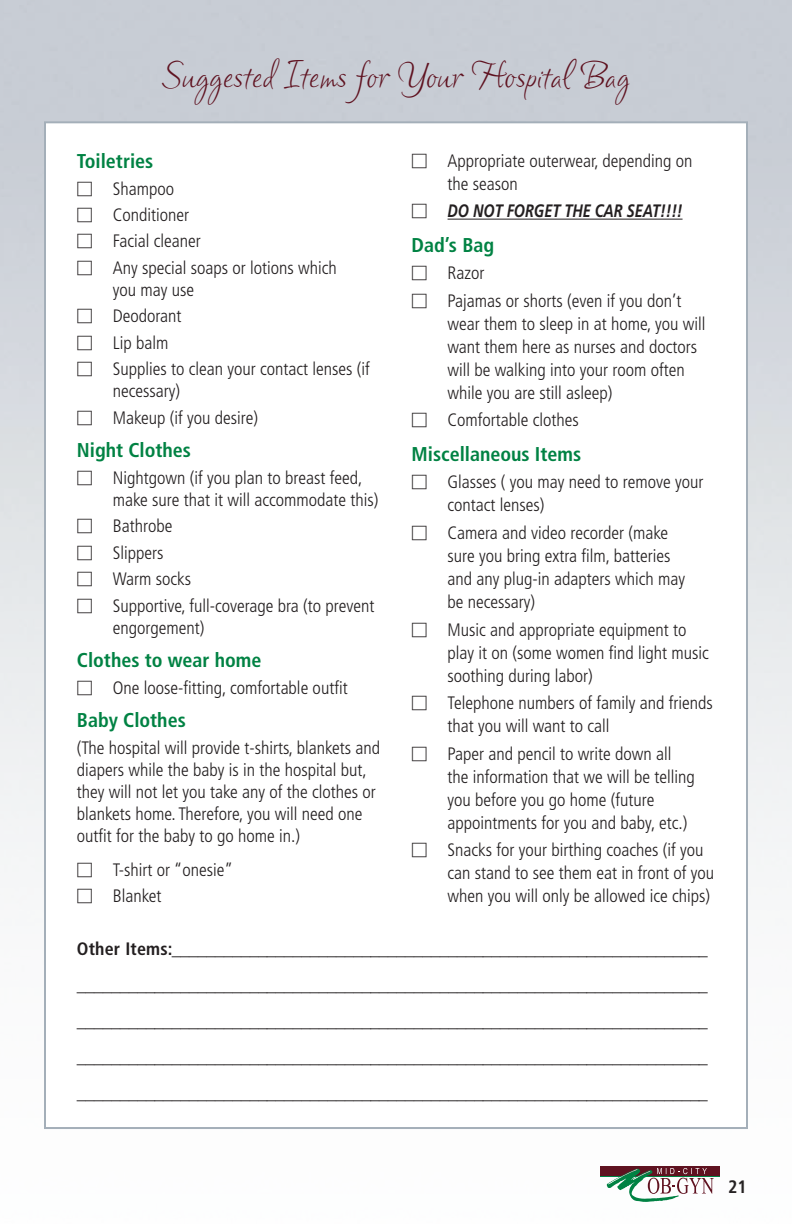
<style>
.page{position:relative;width:792px;height:1224px;background:#fff}
.page>*{position:absolute;margin:0;border:0;box-sizing:border-box;transform-origin:0 0}
.t1{font:36px "Clarissa";color:#5f1220}
.t2{font:700 condensed 20px "Frutiger LT Std";color:#008243}
.t3{font:300 condensed 18px/23px "Frutiger LT Std";color:#231f20}
.t4{font:700 condensed 18px/36px "Frutiger LT Std";letter-spacing:.01em;color:#231f20;text-align:justify}
.t5{font:italic 700 18px "Frutiger LT Std";color:#231f20;scale:.8 1}
.s1{font-family:"Commercial Pi BT";font-weight:400;font-stretch:normal}
.s2{font-family:"Commercial Pi BT";font-weight:400;font-style:normal}
</style>
<div class="page">
<img style="left:0;top:0;width:792px;height:1186px">
<hr style="left:601px;top:1176px;width:119px;height:1px;background:#008243">
<div style="left:601px;top:1167px;width:119px;height:9px;background:#5f1220"></div>
<svg style="left:607px;top:1168px;width:107px;height:34px"></svg>
<div style="left:44px;top:121px;width:704px;height:1008px;background:#fff;border:2px solid #a4afb9"></div>
<hr style="left:448px;top:219px;width:235px;height:1px;background:#231f20">
<h1 class="t1" style="left:162px;top:54px;width:469px">Suggested Items for Your Hospital Bag</h1>
<p class="t2" style="left:77px;top:149px;width:78px">Toiletries</p>
<p class="t3" style="left:77px;top:175px;width:262px;line-height:26.4px"><span class="s1">9</span> Shampoo<br><span class="s1">9</span> Conditioner<br><span class="s1">9</span> Facial cleaner<br><span class="s1">9</span> Any special soaps or lotions which</p>
<p class="t3" style="left:77px;top:277px;width:294px;line-height:26.4px;text-indent:36px">you may use<br><span class="s1">9</span> Deodorant<br><span class="s1">9</span> Lip balm<br><span class="s1">9</span> Supplies to clean your contact lenses (if</p>
<p class="t3" style="left:77px;top:378px;width:183px;line-height:26.4px;text-indent:36px">necessary)<br><span class="s1">9</span> Makeup (if you desire)</p>
<p class="t2" style="left:77px;top:439px;width:116px">Night Clothes</p>
<p class="t3" style="left:113px;top:467px;width:267px;line-height:22.2px;text-indent:-36px"><span class="s1">9</span> Nightgown (if you plan to breast feed, make sure that it will accommodate this)</p>
<p class="t3" style="left:77px;top:513px;width:299px;line-height:26.4px"><span class="s1">9</span> Bathrobe<br><span class="s1">9</span> Slippers<br><span class="s1">9</span> Warm socks<br><span class="s1">9</span> Supportive, full-coverage bra (to prevent</p>
<p class="t3" style="left:113px;top:616px;width:93px">engorgement)</p>
<p class="t2" style="left:77px;top:649px;width:186px">Clothes to wear home</p>
<p class="t3" style="left:77px;top:676px;width:272px"><span class="s1">9</span> One loose-fitting, comfortable outfit</p>
<p class="t2" style="left:77px;top:709px;width:110px">Baby Clothes</p>
<p class="t3" style="left:77px;top:737px;width:305px;line-height:22.2px">(The hospital will provide t-shirts, blankets and diapers while the baby is in the hospital but, they will not let you take any of the clothes or blankets home. Therefore, you will need one outfit for the baby to go home in.)</p>
<p class="t3" style="left:77px;top:857px;width:158px;line-height:26.4px"><span class="s1">9</span> T-shirt or “onesie”<br><span class="s1">9</span> Blanket</p>
<p class="t3" style="left:448px;top:149px;width:247px;text-indent:-36px"><span class="s1">9</span> Appropriate outerwear, depending on the season</p>
<p class="t5" style="left:412px;top:200px;width:340px"><span class="s2">9</span> DO NOT FORGET THE CAR SEAT!!!!</p>
<p class="t2" style="left:412px;top:233px;width:84px">Dad’s Bag</p>
<p class="t3" style="left:412px;top:260px;width:272px;line-height:27.4px"><span class="s1">9</span> Razor<br><span class="s1">9</span> Pajamas or shorts (even if you don’t</p>
<p class="t3" style="left:448px;top:312px;width:259px">wear them to sleep in at home, you will want them here as nurses and doctors will be walking into your room often while you are still asleep)</p>
<p class="t3" style="left:412px;top:409px;width:169px"><span class="s1">9</span> Comfortable clothes</p>
<p class="t2" style="left:412px;top:442px;width:171px">Miscellaneous Items</p>
<p class="t3" style="left:448px;top:471px;width:258px;text-indent:-36px"><span class="s1">9</span> Glasses ( you may need to remove your contact lenses)</p>
<p class="t3" style="left:448px;top:521px;width:239px;text-indent:-36px"><span class="s1">9</span> Camera and video recorder (make sure you bring extra film, batteries and any plug-in adapters which may be necessary)</p>
<p class="t3" style="left:448px;top:618px;width:263px;text-indent:-36px"><span class="s1">9</span> Music and appropriate equipment to play it on (some women find light music soothing during labor)</p>
<p class="t3" style="left:448px;top:692px;width:267px;text-indent:-36px"><span class="s1">9</span> Telephone numbers of family and friends that you will want to call</p>
<p class="t3" style="left:448px;top:742px;width:249px;text-indent:-36px"><span class="s1">9</span> Paper and pencil to write down all the information that we will be telling you before you go home (future appointments for you and baby, etc.)</p>
<p class="t3" style="left:448px;top:839px;width:268px;text-indent:-36px"><span class="s1">9</span> Snacks for your birthing coaches (if you can stand to see them eat in front of you when you will only be allowed ice chips)</p>
<p class="t4" style="left:77px;top:931px;width:633px">Other Items:______________________________________________________________ _________________________________________________________________________ _________________________________________________________________________ _________________________________________________________________________ _________________________________________________________________________</p>
<p class="t4" style="left:728px;top:1168px;width:20px">21</p>
</div>
